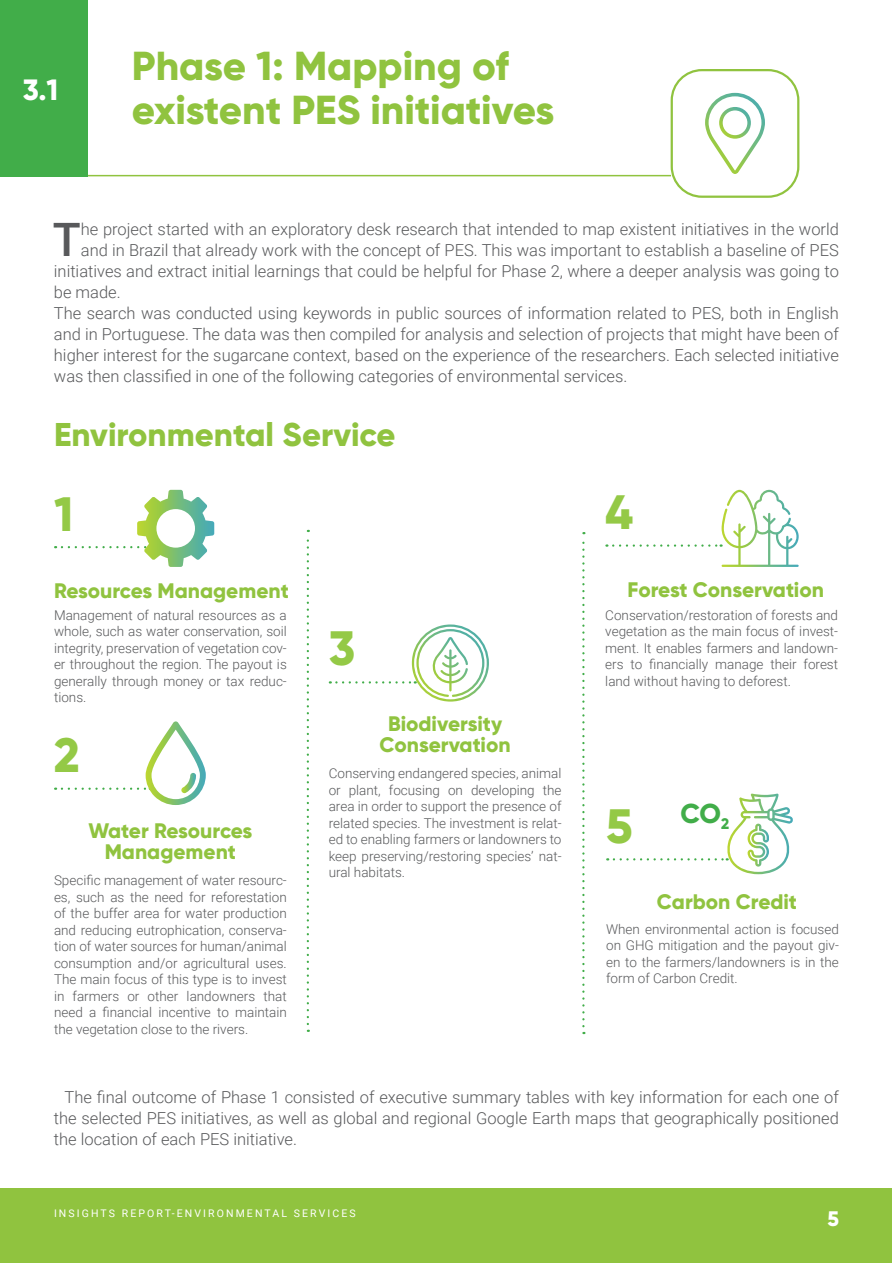
<style>
.page{position:relative;width:893px;height:1263px;background:#fff}
.page>*{position:absolute;margin:0;border:0;box-sizing:border-box;transform-origin:0 0}
.t1{font:800 48.15px "Gilroy";color:#94c946}
.t2{font:500 46.05px "Roboto";color:#58595b}
.t3{font:800 40.5px/43.5px "Gilroy";color:#90c33f}
.t4{font:800 32.85px "Gilroy";color:#90c33f}
.t5{font:800 29.25px "Gilroy";color:#fff}
.t6{font:800 27.3px "Gilroy";color:#41ad49}
.t7{font:800 21px/21px "Gilroy";color:#90c33f;text-align:center}
.t8{font:800 21px "Gilroy";color:#fff}
.t9{font:300 16.5px/21px "Roboto";color:#58595b;text-align:justify}
.t10{font:800 15.3px "Gilroy";color:#41ad49}
.t11{font:300 13.5px/16.5px "Roboto";color:#58595b;text-align:justify}
.t12{font:10.5px "Roboto";letter-spacing:.2em;color:#fff}
.s1{font-size:48.15px;color:#94c946}
</style>
<div class="page">
<div style="left:1px;top:1188px;width:891px;height:75px;background:#90c33f"></div>
<div style="left:671px;top:69px;width:128px;height:129px;border:2px solid #90c33f;border-radius:30px"></div>
<svg style="left:705px;top:93px;width:60px;height:81px"></svg>
<hr style="left:0;top:175px;width:671px;height:1px;background:#90c33f">
<div style="left:0;top:0;width:87px;height:176px;background:#41ad49"></div>
<svg style="left:307px;top:530px;width:2px;height:494px"></svg>
<svg style="left:582px;top:532px;width:3px;height:494px"></svg>
<svg style="left:62px;top:490px;width:152px;height:77px"></svg>
<svg style="left:62px;top:721px;width:144px;height:84px"></svg>
<svg style="left:330px;top:624px;width:159px;height:78px"></svg>
<svg style="left:613px;top:490px;width:186px;height:77px"></svg>
<svg style="left:614px;top:793px;width:179px;height:81px"></svg>
<h3 class="t5" style="left:23px;top:71px;width:37px">3.1</h3>
<h3 class="t3" style="left:132px;top:44px;width:424px">Phase 1: Mapping of existent PES initiatives</h3>
<h2 class="t2" style="left:53px;top:207px;width:29px">T</h2>
<p class="t9" style="left:81px;top:218px;width:760px">he project started with an exploratory desk research that intended to map existent initiatives in the world</p>
<p class="t9" style="left:81px;top:239px;width:760px">and in Brazil that already work with the concept of PES. This was important to establish a baseline of PES</p>
<p class="t9" style="left:54px;top:260px;width:786px">initiatives and extract initial learnings that could be helpful for Phase 2, where a deeper analysis was going to</p>
<p class="t9" style="left:54px;top:281px;width:68px">be made.</p>
<p class="t9" style="left:54px;top:302px;width:786px">The search was conducted using keywords in public sources of information related to PES, both in English</p>
<p class="t9" style="left:54px;top:323px;width:786px">and in Portuguese. The data was then compiled for analysis and selection of projects that might have been of</p>
<p class="t9" style="left:54px;top:344px;width:786px">higher interest for the sugarcane context, based on the experience of the researchers. Each selected initiative</p>
<p class="t9" style="left:54px;top:365px;width:575px">was then classified in one of the following categories of environmental services.</p>
<h3 class="t4" style="left:54px;top:414px;width:343px">Environmental Service</h3>
<h1 class="t1" style="left:54px;top:483px;width:21px">1</h1>
<h3 class="t7" style="left:54px;top:580px;width:236px">Resources Management</h3>
<p class="t11" style="left:54px;top:606px;width:234px">Management of natural resources as a whole, such as water conservation, soil integrity, preservation of vegetation cov&shy;er throughout the region. The payout is generally through money or tax reduc&shy;tions.</p>
<h1 class="t1" style="left:54px;top:725px;width:27px">2</h1>
<h3 class="t7" style="left:88px;top:820px;width:165px">Water Resources<br>Management</h3>
<p class="t11" style="left:54px;top:871px;width:234px">Specific management of water resourc&shy;es, such as the need for reforestation of the buffer area for water production and reducing eutrophication, conserva&shy;tion of water sources for human/animal consumption and/or agricultural uses.<br>The main focus of this type is to invest in farmers or other landowners that need a financial incentive to maintain the vegetation close to the rivers.</p>
<h1 class="t1" style="left:329px;top:618px;width:28px">3</h1>
<h3 class="t7" style="left:379px;top:713px;width:133px">Biodiversity<br>Conservation</h3>
<p class="t11" style="left:329px;top:765px;width:234px">Conserving endangered species, animal or plant, focusing on developing the area in order to support the presence of related species. The investment is relat&shy;ed to enabling farmers or landowners to keep preserving/restoring species’ nat&shy;ural habitats.</p>
<h1 class="t1" style="left:605px;top:482px;width:29px">4</h1>
<h3 class="t7" style="left:627px;top:579px;width:198px">Forest Conservation</h3>
<p class="t11" style="left:605px;top:606px;width:234px">Conservation/restoration of forests and vegetation as the main focus of invest&shy;ment. It enables farmers and landown&shy;ers to financially manage their forest land without having to deforest.</p>
<h3 class="t6" style="left:606px;top:796px;width:116px"><span class="s1">5</span> CO</h3>
<p class="t10" style="left:721px;top:814px;width:10px">2</p>
<h3 class="t7" style="left:657px;top:891px;width:142px">Carbon Credit</h3>
<p class="t11" style="left:606px;top:920px;width:234px">When environmental action is focused on GHG mitigation and the payout giv&shy;en to the farmers/landowners is in the form of Carbon Credit.</p>
<p class="t9" style="left:54px;top:1086px;width:786px;text-indent:11px">The final outcome of Phase 1 consisted of executive summary tables with key information for each one of the selected PES initiatives, as well as global and regional Google Earth maps that geographically positioned the location of each PES initiative.</p>
<p class="t12" style="left:54px;top:1206px;width:303px">INSIGHTS REPORT-ENVIRONMENTAL SERVICES</p>
<h3 class="t8" style="left:827px;top:1205px;width:13px">5</h3>
</div>
